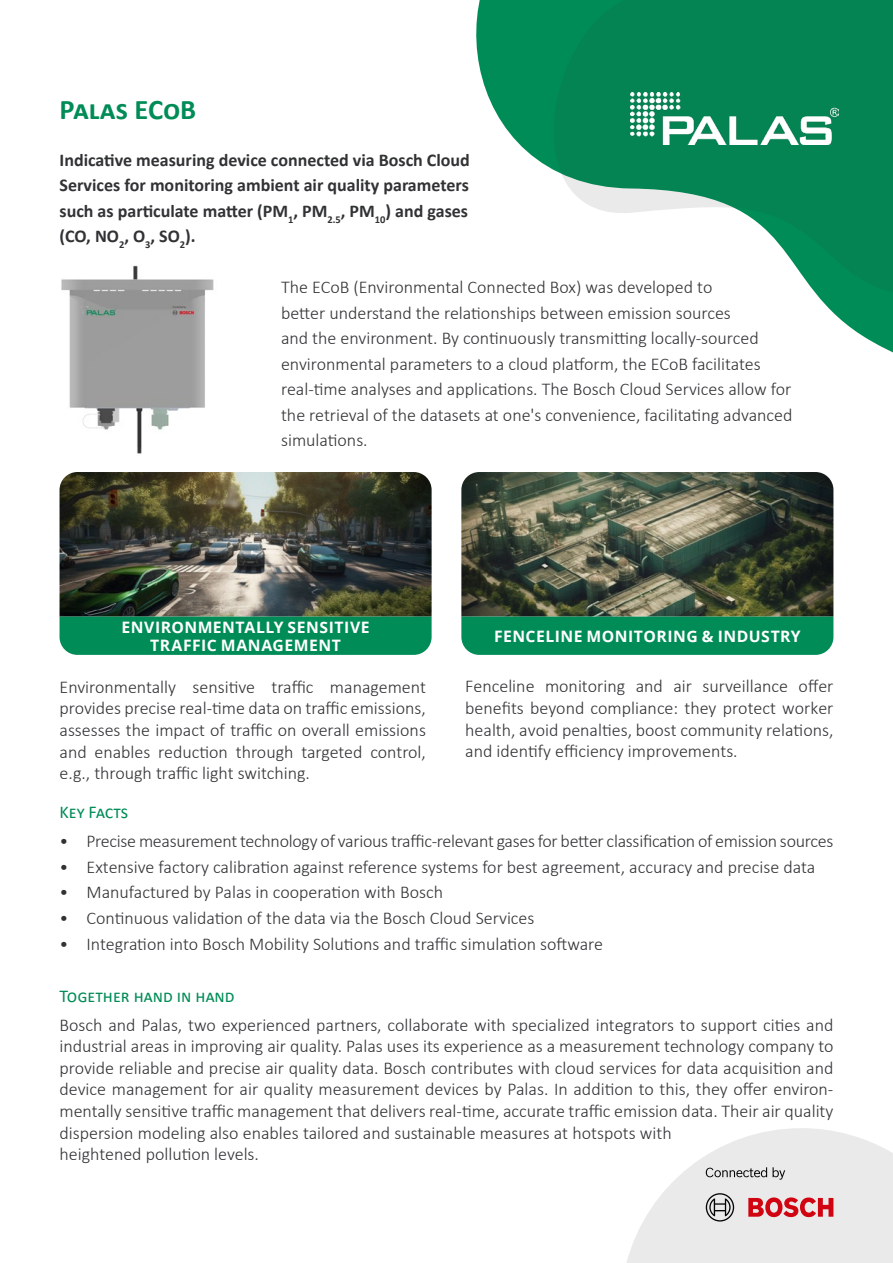
<style>
.page{position:relative;width:893px;height:1263px;background:#fff}
.page>*{position:absolute;margin:0;border:0;box-sizing:border-box;transform-origin:0 0}
.t1{font:700 28.5px "Calibri";color:#008c57}
.t2{font:300 18px/21.6px "Calibri";color:#313234}
.t3{font:700 18px/25.5px "Calibri";color:#313234;text-align:justify}
.t4{font:18px "Calibri";color:#008c57}
.t5{font:700 15.75px/18.5px "Open Sans";letter-spacing:.03em;color:#fff;text-align:center}
</style>
<div class="page">
<img style="left:61px;top:265px;width:153px;height:189px">
<img style="left:60px;top:472px;width:372px;height:145px">
<div style="left:60px;top:617px;width:372px;height:38px;background:#008c57"></div>
<img style="left:461px;top:472px;width:372px;height:145px">
<div style="left:461px;top:617px;width:372px;height:38px;background:#008c57"></div>
<svg style="left:627px;top:1128px;width:266px;height:135px"></svg>
<svg style="left:476px;top:0;width:417px;height:353px"></svg>
<svg style="left:545px;top:0;width:348px;height:310px;fill:#048353"></svg>
<img style="left:630px;top:92px;width:209px;height:52px">
<h1 class="t1" style="left:60px;top:89px;width:138px">Palas ECoB</h1>
<p class="t3" style="left:60px;top:147px;width:412px">Indicative measuring device connected via Bosch Cloud Services for monitoring ambient air quality parameters such as particulate matter (PM<sub>1</sub>, PM<sub>2.5</sub>, PM<sub>10</sub>) and gases (CO, NO<sub>2</sub>, O<sub>3</sub>, SO<sub>2</sub>).</p>
<p class="t2" style="left:281px;top:274px;width:513px;line-height:25.5px">The ECoB (Environmental Connected Box) was developed to<br>better understand the relationships between emission sources<br>and the environment. By continuously transmitting locally-sourced environmental parameters to a cloud platform, the ECoB facilitates real-time analyses and applications. The Bosch Cloud Services allow for the retrieval of the datasets at one's convenience, facilitating advanced simulations.</p>
<p class="t5" style="left:121px;top:617px;width:250px">ENVIRONMENTALLY SENSITIVE<br>TRAFFIC MANAGEMENT</p>
<p class="t5" style="left:494px;top:626px;width:308px">FENCELINE MONITORING &amp; INDUSTRY</p>
<p class="t2" style="left:60px;top:676px;width:368px;text-align:justify">Environmentally sensitive traffic management provides precise real-time data on traffic emissions, assesses the impact of traffic on overall emissions and enables reduction through targeted control, e.g., through traffic light switching.</p>
<p class="t2" style="left:465px;top:675px;width:370px;text-align:justify">Fenceline monitoring and air surveillance offer benefits beyond compliance: they protect worker health, avoid penalties, boost community relations, and identify efficiency improvements.</p>
<p class="t4" style="left:60px;top:799px;width:70px">Key Facts</p>
<p class="t2" style="left:60px;top:830px;width:775px">• Precise measurement technology of various traffic-relevant gases for better classification of emission sources</p>
<p class="t2" style="left:60px;top:856px;width:757px">• Extensive factory calibration against reference systems for best agreement, accuracy and precise data</p>
<p class="t2" style="left:60px;top:881px;width:385px">• Manufactured by Palas in cooperation with Bosch</p>
<p class="t2" style="left:60px;top:907px;width:476px">• Continuous validation of the data via the Bosch Cloud Services</p>
<p class="t2" style="left:60px;top:933px;width:545px">• Integration into Bosch Mobility Solutions and traffic simulation software</p>
<p class="t4" style="left:60px;top:983px;width:177px">Together hand in hand</p>
<p class="t2" style="left:60px;top:1014px;width:775px">Bosch and Palas, two experienced partners, collaborate with specialized integrators to support cities and industrial areas in improving air quality. Palas uses its experience as a measurement technology company to provide reliable and precise air quality data. Bosch contributes with cloud services for data acquisition and device management for air quality measurement devices by Palas. In addition to this, they offer environ&shy;mentally sensitive traffic management that delivers real-time, accurate traffic emission data. Their air quality dispersion modeling also enables tailored and sustainable measures at hotspots with<br>heightened pollution levels.</p>
</div>
